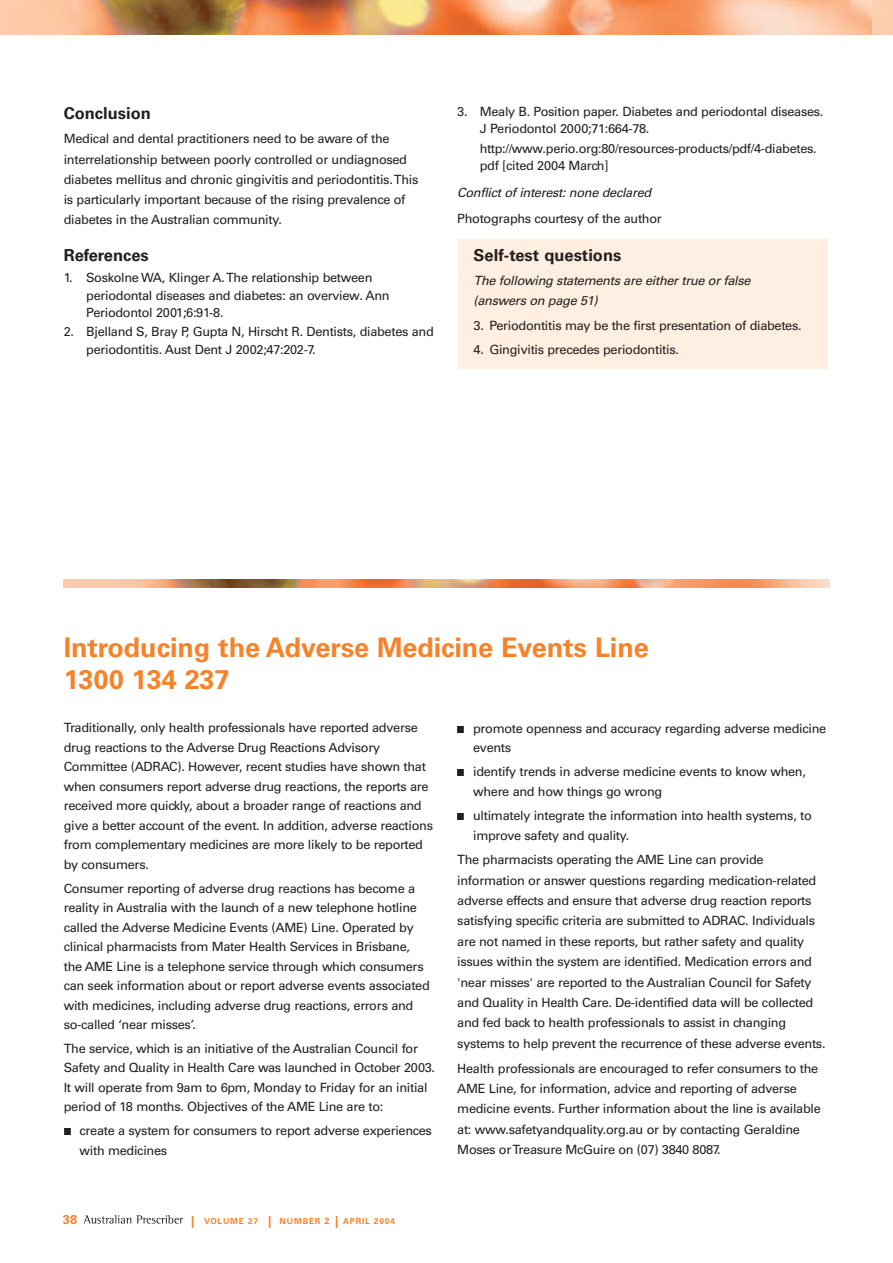
<style>
.page{position:relative;width:893px;height:1263px;background:#fff}
.page>*{position:absolute;margin:0;border:0;box-sizing:border-box;transform-origin:0 0}
.t1{font:700 27px/32.5px "Univers LT";letter-spacing:-.005em;color:#f6832a}
.t2{font:700 16.5px "Univers LT";color:#231f1f}
.t3{font:12.75px/19.5px "Univers LT";letter-spacing:-.025em;color:#231f1f}
.t4{font:italic 12.75px/20.2px "Univers LT";letter-spacing:-.025em;color:#231f1f}
.t5{font:700 12.75px "Univers LT";color:#f6832a}
.t6{font:700 8.25px "Univers LT";letter-spacing:.1em;color:#f6832a}
.s1{font-size:12px}
.s2{font-size:9px}
</style>
<div class="page">
<svg style="left:84px;top:1215px;width:99px;height:9px"></svg>
<img style="left:0;top:0;width:872px;height:34px">
<img style="left:64px;top:579px;width:765px;height:9px">
<div style="left:458px;top:239px;width:369px;height:130px;background:#ffefe2"></div>
<p class="t2" style="left:64px;top:107px;width:89px">Conclusion</p>
<p class="t3" style="left:64px;top:130px;width:356px;line-height:20.2px">Medical and dental practitioners need to be aware of the interrelationship between poorly controlled or undiagnosed diabetes mellitus and chronic gingivitis and periodontitis. This is particularly important because of the rising prevalence of diabetes in the Australian community.</p>
<p class="t2" style="left:64px;top:249px;width:87px">References</p>
<p class="t3" style="left:86px;top:271px;width:305px;line-height:17.2px;text-indent:-22px">1. Soskolne WA, Klinger A. The relationship between periodontal diseases and diabetes: an overview. Ann<br>Periodontol 2001;6:91-8.</p>
<p class="t3" style="left:86px;top:325px;width:349px;line-height:17.2px;text-indent:-22px">2. Bjelland S, Bray P, Gupta N, Hirscht R. Dentists, diabetes and periodontitis. Aust Dent J 2002;47:202-7.</p>
<p class="t3" style="left:480px;top:104px;width:345px;line-height:17.2px;text-indent:-22px">3. Mealy B. Position paper. Diabetes and periodontal diseases.<br>J Periodontol 2000;71:664-78.</p>
<p class="t3" style="left:480px;top:141px;width:338px;line-height:17.2px">http://www.perio.org:80/resources-products/pdf/4-diabetes. pdf [cited 2004 March]</p>
<p class="t4" style="left:457px;top:183px;width:195px">Conflict of interest: none declared</p>
<p class="t3" style="left:457px;top:210px;width:206px">Photographs courtesy of the author</p>
<p class="t2" style="left:473px;top:249px;width:149px">Self-test questions</p>
<p class="t4" style="left:473px;top:272px;width:278px">The following statements are either true or false (answers on page 51)</p>
<p class="t3" style="left:473px;top:317px;width:329px">3. Periodontitis may be the first presentation of diabetes.</p>
<p class="t3" style="left:473px;top:342px;width:207px">4. Gingivitis precedes periodontitis.</p>
<h1 class="t1" style="left:64px;top:634px;width:586px">Introducing the Adverse Medicine Events Line<br>1300 134 237</h1>
<p class="t3" style="left:64px;top:719px;width:371px">Traditionally, only health professionals have reported adverse drug reactions to the Adverse Drug Reactions Advisory Committee (ADRAC). However, recent studies have shown that when consumers report adverse drug reactions, the reports are received more quickly, about a broader range of reactions and give a better account of the event. In addition, adverse reactions from complementary medicines are more likely to be reported by consumers.</p>
<p class="t3" style="left:64px;top:880px;width:367px">Consumer reporting of adverse drug reactions has become a reality in Australia with the launch of a new telephone hotline called the Adverse Medicine Events (AME) Line. Operated by clinical pharmacists from Mater Health Services in Brisbane, the AME Line is a telephone service through which consumers can seek information about or report adverse events associated with medicines, including adverse drug reactions, errors and so-called ‘near misses’.</p>
<p class="t3" style="left:64px;top:1040px;width:373px">The service, which is an initiative of the Australian Council for Safety and Quality in Health Care was launched in October 2003.<br>It will operate from 9am to 6pm, Monday to Friday for an initial period of 18 months. Objectives of the AME Line are to:</p>
<p class="t3" style="left:80px;top:1122px;width:354px">create a system for consumers to report adverse experiences with medicines</p>
<p class="t3" style="left:473px;top:720px;width:355px">promote openness and accuracy regarding adverse medicine events</p>
<p class="t3" style="left:473px;top:764px;width:334px">identify trends in adverse medicine events to know when, where and how things go wrong</p>
<p class="t3" style="left:473px;top:807px;width:340px">ultimately integrate the information into health systems, to improve safety and quality.</p>
<p class="t3" style="left:457px;top:851px;width:370px;line-height:20.4px">The pharmacists operating the AME Line can provide information or answer questions regarding medication-related adverse effects and ensure that adverse drug reaction reports satisfying specific criteria are submitted to ADRAC. Individuals are not named in these reports, but rather safety and quality issues within the system are identified. Medication errors and 'near misses' are reported to the Australian Council for Safety and Quality in Health Care. De-identified data will be collected and fed back to health professionals to assist in changing systems to help prevent the recurrence of these adverse events.</p>
<p class="t3" style="left:457px;top:1059px;width:365px;line-height:20.4px">Health professionals are encouraged to refer consumers to the AME Line, for information, advice and reporting of adverse medicine events. Further information about the line is available at: www.safetyandquality.org.au or by contacting Geraldine Moses or Treasure McGuire on (07) 3840 8087.</p>
<p class="t5" style="left:63px;top:1215px;width:16px">38</p>
<p class="t6" style="left:191px;top:1218px;width:205px"><span class="s1">|</span> VOLUME 27 <span class="s1">|</span> NUMBER <span class="s2">2</span> <span class="s1">|</span> APRIL 2004</p>
</div>
